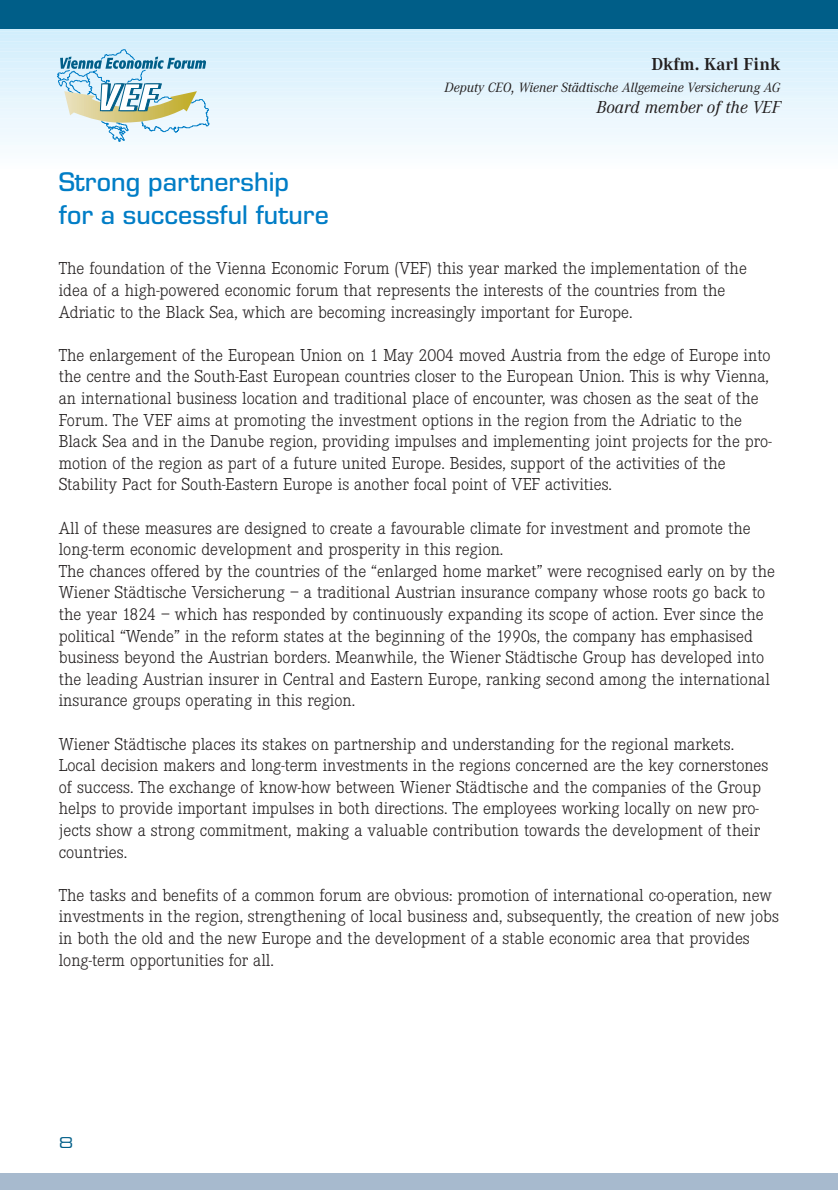
<style>
.page{position:relative;width:838px;height:1190px;background:#fff}
.page>*{position:absolute;margin:0;border:0;box-sizing:border-box;transform-origin:0 0}
.t1{font:500 28px/33.6px "Eurostile T";color:#007dc6}
.t2{font:300 18px/21.6px "Corporate E";color:#231f1f}
.t3{font:italic 18px "Corporate A";color:#231f1f}
.t4{font:700 18px "Corporate A";color:#231f1f}
.t5{font:italic 14px "Corporate A";color:#231f1f}
.t6{font:14px "Thekla Extended";color:#005e88}
</style>
<div class="page">
<div style="left:0;top:160px;width:838px;height:8px;background:#fbfeff"></div>
<div style="left:0;top:153px;width:838px;height:8px;background:#f8fcff"></div>
<div style="left:0;top:146px;width:838px;height:8px;background:#f6fbfe"></div>
<div style="left:0;top:140px;width:838px;height:7px;background:#f3fbfe"></div>
<div style="left:0;top:133px;width:838px;height:8px;background:#f1fafe"></div>
<div style="left:0;top:126px;width:838px;height:8px;background:#eff9fe"></div>
<div style="left:0;top:120px;width:838px;height:7px;background:#eef8fe"></div>
<div style="left:0;top:113px;width:838px;height:8px;background:#ecf7fe"></div>
<div style="left:0;top:106px;width:838px;height:8px;background:#eaf6fe"></div>
<div style="left:0;top:100px;width:838px;height:7px;background:#e8f6fd"></div>
<div style="left:0;top:93px;width:838px;height:8px;background:#e6f6fd"></div>
<div style="left:0;top:86px;width:838px;height:8px;background:#e3f4fd"></div>
<div style="left:0;top:80px;width:838px;height:7px;background:#e0f3fd"></div>
<div style="left:0;top:73px;width:838px;height:7px;background:#dff2fd"></div>
<div style="left:0;top:66px;width:838px;height:8px;background:#ddf2fd"></div>
<div style="left:0;top:59px;width:838px;height:8px;background:#dbf1fd"></div>
<div style="left:0;top:53px;width:838px;height:7px;background:#d8f0fc"></div>
<div style="left:0;top:46px;width:838px;height:8px;background:#d7effc"></div>
<div style="left:0;top:39px;width:838px;height:8px;background:#d4effc"></div>
<div style="left:0;top:33px;width:838px;height:7px;background:#d2eefc"></div>
<div style="left:0;top:26px;width:838px;height:8px;background:#d0eefc"></div>
<div style="left:0;top:23px;width:838px;height:7px;background:#005e88"></div>
<div style="left:0;top:0;width:838px;height:28px;background:#005e88"></div>
<svg style="left:57px;top:49px;width:153px;height:93px"></svg>
<div style="left:0;top:1174px;width:838px;height:16px;background:#a7bace"></div>
<p class="t4" style="left:651px;top:57px;width:131px">Dkfm. Karl Fink</p>
<p class="t5" style="left:445px;top:82px;width:337px">Deputy CEO, Wiener Städtische Allgemeine Versicherung AG</p>
<p class="t3" style="left:597px;top:101px;width:185px">Board member of the VEF</p>
<h1 class="t1" style="left:59px;top:167px;width:272px">Strong partnership for a successful future</h1>
<p class="t2" style="left:59px;top:260px;width:690px">The foundation of the Vienna Economic Forum (VEF) this year marked the implementation of the idea of a high-powered economic forum that represents the interests of the countries from the<br>Adriatic to the Black Sea, which are becoming increasingly important for Europe.</p>
<p class="t2" style="left:59px;top:346px;width:715px">The enlargement of the European Union on 1 May 2004 moved Austria from the edge of Europe into the centre and the South-East European countries closer to the European Union. This is why Vienna, an international business location and traditional place of encounter, was chosen as the seat of the Forum. The VEF aims at promoting the investment options in the region from the Adriatic to the Black Sea and in the Danube region, providing impulses and implementing joint projects for the pro&shy;motion of the region as part of a future united Europe. Besides, support of the activities of the Stability Pact for South-Eastern Europe is another focal point of VEF activities.</p>
<p class="t2" style="left:59px;top:519px;width:718px">All of these measures are designed to create a favourable climate for investment and promote the long-term economic development and prosperity in this region.<br>The chances offered by the countries of the “enlarged home market” were recognised early on by the Wiener Städtische Versicherung – a traditional Austrian insurance company whose roots go back to the year 1824 – which has responded by continuously expanding its scope of action. Ever since the political “Wende” in the reform states at the beginning of the 1990s, the company has emphasised business beyond the Austrian borders. Meanwhile, the Wiener Städtische Group has developed into the leading Austrian insurer in Central and Eastern Europe, ranking second among the international insurance groups operating in this region.</p>
<p class="t2" style="left:59px;top:735px;width:711px">Wiener Städtische places its stakes on partnership and understanding for the regional markets.<br>Local decision makers and long-term investments in the regions concerned are the key cornerstones of success. The exchange of know-how between Wiener Städtische and the companies of the Group helps to provide important impulses in both directions. The employees working locally on new pro&shy;jects show a strong commitment, making a valuable contribution towards the development of their countries.</p>
<p class="t2" style="left:59px;top:886px;width:722px">The tasks and benefits of a common forum are obvious: promotion of international co-operation, new investments in the region, strengthening of local business and, subsequently, the creation of new jobs in both the old and the new Europe and the development of a stable economic area that provides long-term opportunities for all.</p>
<p class="t6" style="left:59px;top:1137px;width:16px">8</p>
</div>
